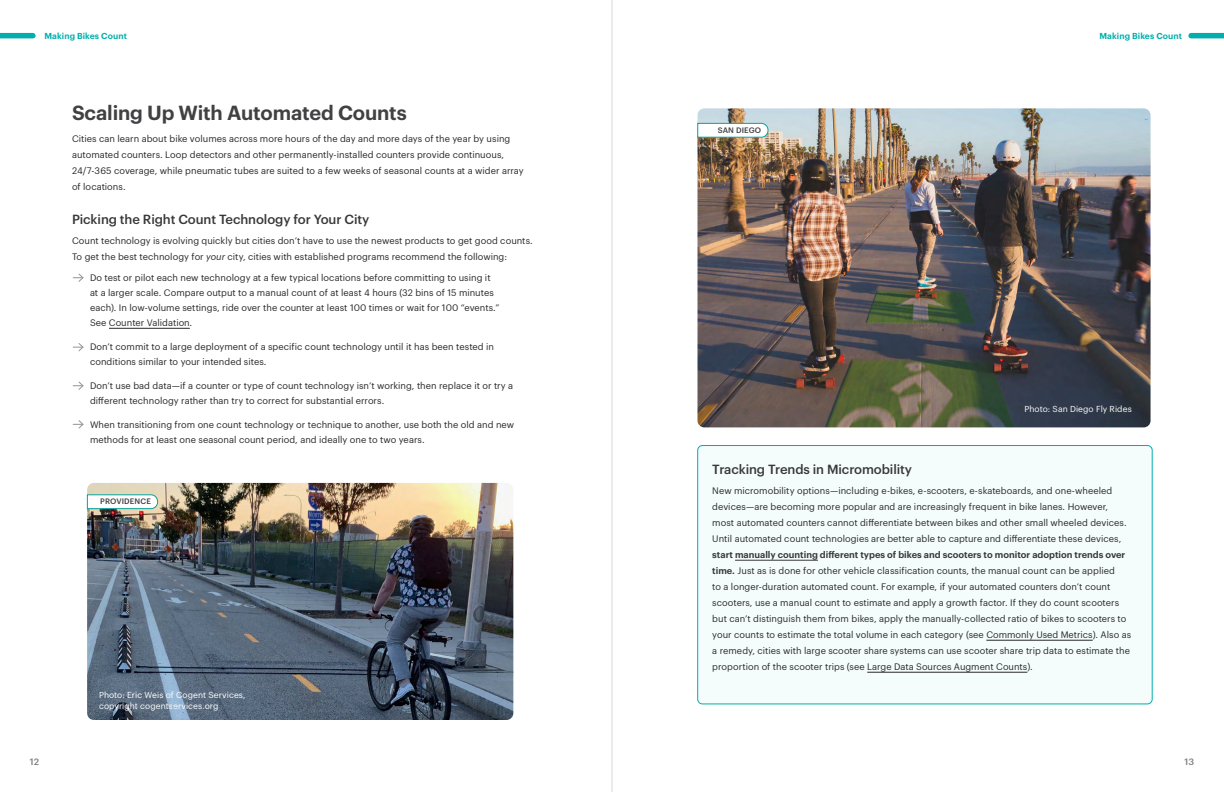
<style>
.page{position:relative;width:1224px;height:792px;background:#fff}
.page>*{position:absolute;margin:0;border:0;box-sizing:border-box;transform-origin:0 0}
.t1{font:600 20px "Graphik";letter-spacing:-.005em;color:#414042}
.t2{font:500 13px "Graphik";letter-spacing:-.005em;color:#383839}
.t3{font:9.2px/16px "Graphik";letter-spacing:.005em;color:#292829}
.t4{font:500 9.1px "Graphik";color:#808285}
.t5{font:8.5px/11px "Graphik";letter-spacing:.01em;color:#fff}
.t6{font:600 8.5px "Graphik";letter-spacing:.01em;color:#00afad}
.t7{font:500 7.8px "Graphik";letter-spacing:.015em;color:#414042}
.s1{font-style:italic}
.s2{font-weight:600;color:#383839}
</style>
<div class="page">
<div style="left:0;top:33px;width:33px;height:5px;background:#00afad"></div>
<div style="left:1191px;top:33px;width:33px;height:5px;background:#00afad"></div>
<hr style="left:612px;top:0;width:1px;height:792px;background:#d9d9d9">
<hr style="left:109px;top:328px;width:81px;height:1px;background:#292829">
<svg style="left:73px;top:273px;width:11px;height:9px"></svg>
<svg style="left:73px;top:343px;width:11px;height:9px"></svg>
<svg style="left:73px;top:381px;width:11px;height:9px"></svg>
<svg style="left:73px;top:420px;width:11px;height:9px"></svg>
<img style="left:87px;top:483px;width:426px;height:237px">
<svg style="left:87px;top:494px;width:71px;height:15px"></svg>
<div style="left:698px;top:446px;width:454px;height:258px;background:#f5fcfc;border-radius:5px"></div>
<div style="left:698px;top:445px;width:454px;height:259px;border:1px solid #00afad;border-radius:5px"></div>
<hr style="left:735px;top:560px;width:83px;height:1px;background:#383839">
<hr style="left:986px;top:640px;width:107px;height:1px;background:#292829">
<hr style="left:867px;top:672px;width:160px;height:1px;background:#292829">
<img style="left:698px;top:108px;width:453px;height:319px">
<svg style="left:697px;top:123px;width:71px;height:15px"></svg>
<p class="t6" style="left:44px;top:29px;width:84px">Making Bikes Count</p>
<p class="t6" style="left:1100px;top:29px;width:84px">Making Bikes Count</p>
<h1 class="t1" style="left:72px;top:97px;width:336px">Scaling Up With Automated Counts</h1>
<p class="t3" style="left:72px;top:130px;width:453px">Cities can learn about bike volumes across more hours of the day and more days of the year by using automated counters. Loop detectors and other permanently-installed counters provide continuous, 24/7-365 coverage, while pneumatic tubes are suited to a few weeks of seasonal counts at a wider array of locations.</p>
<h2 class="t2" style="left:72px;top:209px;width:299px">Picking the Right Count Technology for Your City</h2>
<p class="t3" style="left:72px;top:232px;width:462px">Count technology is evolving quickly but cities don’t have to use the newest products to get good counts.<br>To get the best technology for <span class="s1">your</span> city, cities with established programs recommend the following:</p>
<p class="t3" style="left:90px;top:270px;width:411px;line-height:15px">Do test or pilot each new technology at a few typical locations before committing to using it at a larger scale. Compare output to a manual count of at least 4 hours (32 bins of 15 minutes each). In low-volume settings, ride over the counter at least 100 times or wait for 100 “events.” See Counter Validation<span class="s1">.</span></p>
<p class="t3" style="left:90px;top:339px;width:406px;line-height:15px">Don’t commit to a large deployment of a specific count technology until it has been tested in conditions similar to your intended sites.</p>
<p class="t3" style="left:90px;top:378px;width:425px;line-height:15px">Don’t use bad data—if a counter or type of count technology isn’t working, then replace it or try a different technology rather than try to correct for substantial errors.</p>
<p class="t3" style="left:90px;top:417px;width:426px;line-height:15px">When transitioning from one count technology or technique to another, use both the old and new methods for at least one seasonal count period, and ideally one to two years.</p>
<p class="t7" style="left:100px;top:496px;width:52px">PROVIDENCE</p>
<p class="t5" style="left:99px;top:689px;width:148px">Photo: Eric Weis of Cogent Services, copyright cogentservices.org</p>
<p class="t7" style="left:718px;top:124px;width:45px">SAN DIEGO</p>
<p class="t5" style="left:1025px;top:402px;width:109px">Photo: San Diego Fly Rides</p>
<h2 class="t2" style="left:712px;top:459px;width:201px">Tracking Trends in Micromobility</h2>
<p class="t3" style="left:712px;top:482px;width:416px">New micromobility options—including e-bikes, e-scooters, e-skateboards, and one-wheeled devices—are becoming more popular and are increasingly frequent in bike lanes. However, most automated counters cannot differentiate between bikes and other small wheeled devices.<br>Until automated count technologies are better able to capture and differentiate these devices,</p>
<p class="t3" style="left:712px;top:546px;width:421px"><span class="s2">start manually counting different types of bikes and scooters to monitor adoption trends over time.</span> Just as is done for other vehicle classification counts, the manual count can be applied<br>to a longer-duration automated count. For example, if your automated counters don’t count scooters, use a manual count to estimate and apply a growth factor. If they do count scooters but can’t distinguish them from bikes, apply the manually-collected ratio of bikes to scooters to your counts to estimate the total volume in each category (see Commonly Used Metrics). Also as a remedy, cities with large scooter share systems can use scooter share trip data to estimate the proportion of the scooter trips (see Large Data Sources Augment Counts).</p>
<p class="t4" style="left:30px;top:755px;width:11px">12</p>
<p class="t4" style="left:1185px;top:755px;width:11px">13</p>
</div>
